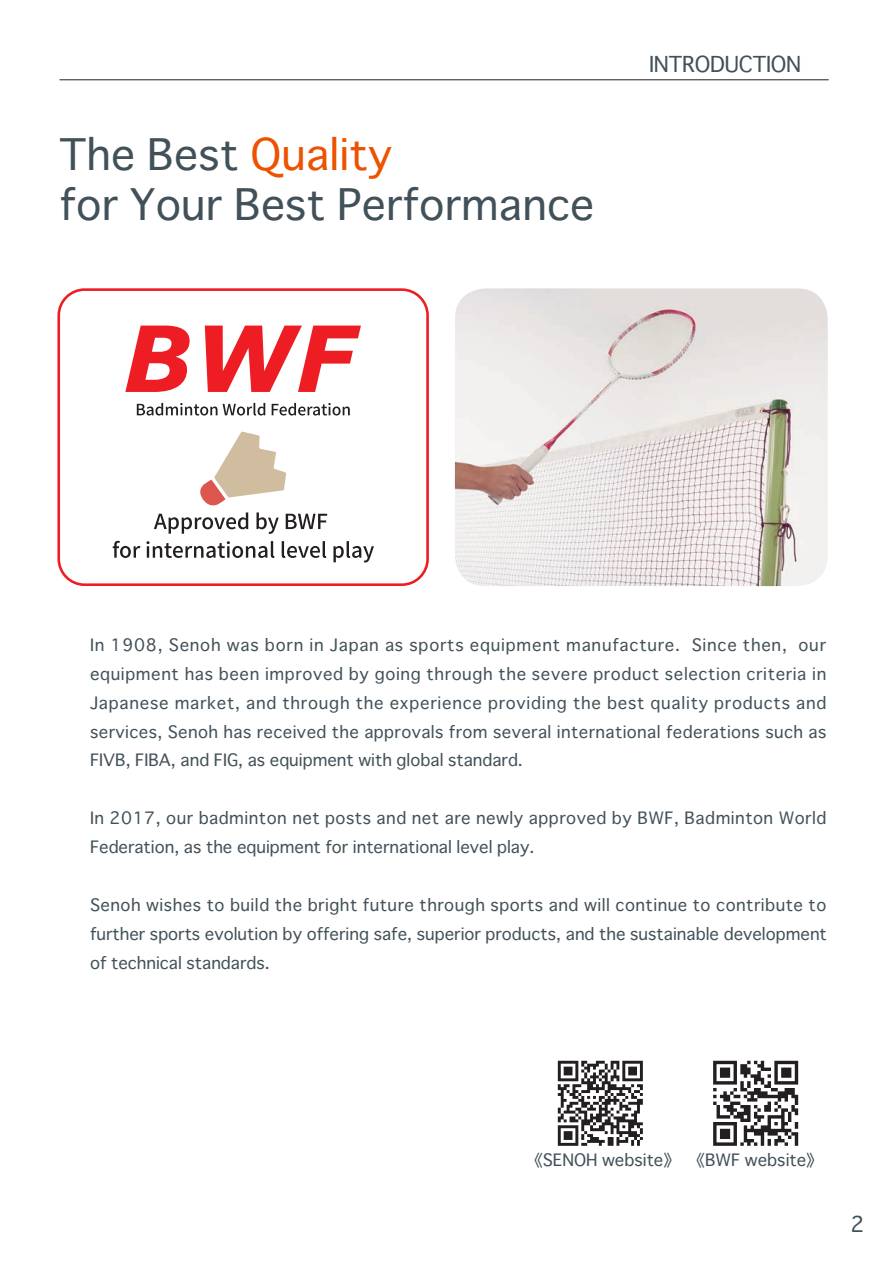
<style>
.page{position:relative;width:893px;height:1263px;background:#fff}
.page>*{position:absolute;margin:0;border:0;box-sizing:border-box;transform-origin:0 0}
.t1{font:42px/49.9px "Osaka";letter-spacing:.005em;color:#425159}
.t2{font:21.3px "Osaka";letter-spacing:-.01em;color:#425159}
.t3{font:21px "Osaka";color:#425159}
.t4{font:16.5px/28.8px "Osaka";color:#425159;text-align:justify}
.t5{font:16.5px/28.8px "Osaka";letter-spacing:.03em;color:#425159}
.s1{color:#ed5200}
</style>
<div class="page">
<img style="left:455px;top:288px;width:373px;height:298px">
<hr style="left:60px;top:80px;width:769px;height:1px;background:#231f20">
<svg style="left:713px;top:1061px;width:85px;height:85px"></svg>
<svg style="left:57px;top:288px;width:372px;height:298px"></svg>
<svg style="left:125px;top:326px;width:65px;height:66px"></svg>
<svg style="left:205px;top:326px;width:156px;height:66px"></svg>
<svg style="left:137px;top:403px;width:80px;height:12px"></svg>
<svg style="left:223px;top:403px;width:42px;height:12px"></svg>
<svg style="left:272px;top:403px;width:78px;height:12px"></svg>
<svg style="left:113px;top:541px;width:27px;height:17px"></svg>
<svg style="left:146px;top:541px;width:128px;height:17px"></svg>
<svg style="left:282px;top:541px;width:44px;height:17px"></svg>
<svg style="left:333px;top:541px;width:41px;height:21px"></svg>
<svg style="left:154px;top:431px;width:173px;height:103px"></svg>
<svg style="left:558px;top:1061px;width:85px;height:85px"></svg>
<h1 class="t1" style="left:60px;top:129px;width:536px">The Best <span class="s1">Quality<br></span>for Your Best Performance</h1>
<p class="t2" style="left:649px;top:51px;width:154px">INTRODUCTION</p>
<p class="t4" style="left:90px;top:630px;width:738px">In 1908, Senoh was born in Japan as sports equipment manufacture. Since then, our equipment has been improved by going through the severe product selection criteria in Japanese market, and through the experience providing the best quality products and services, Senoh has received the approvals from several international federations such as FIVB, FIBA, and FIG, as equipment with global standard.</p>
<p class="t5" style="left:90px;top:803px;width:738px">In 2017, our badminton net posts and net are newly approved by BWF, Badminton World<br>Federation, as the equipment for international level play.</p>
<p class="t4" style="left:90px;top:890px;width:738px">Senoh wishes to build the bright future through sports and will continue to contribute to further sports evolution by offering safe, superior products, and the sustainable development of technical standards.</p>
<p class="t4" style="left:526px;top:1145px;width:298px">《SENOH website》《BWF website》</p>
<p class="t3" style="left:850px;top:1211px;width:16px">2</p>
</div>
